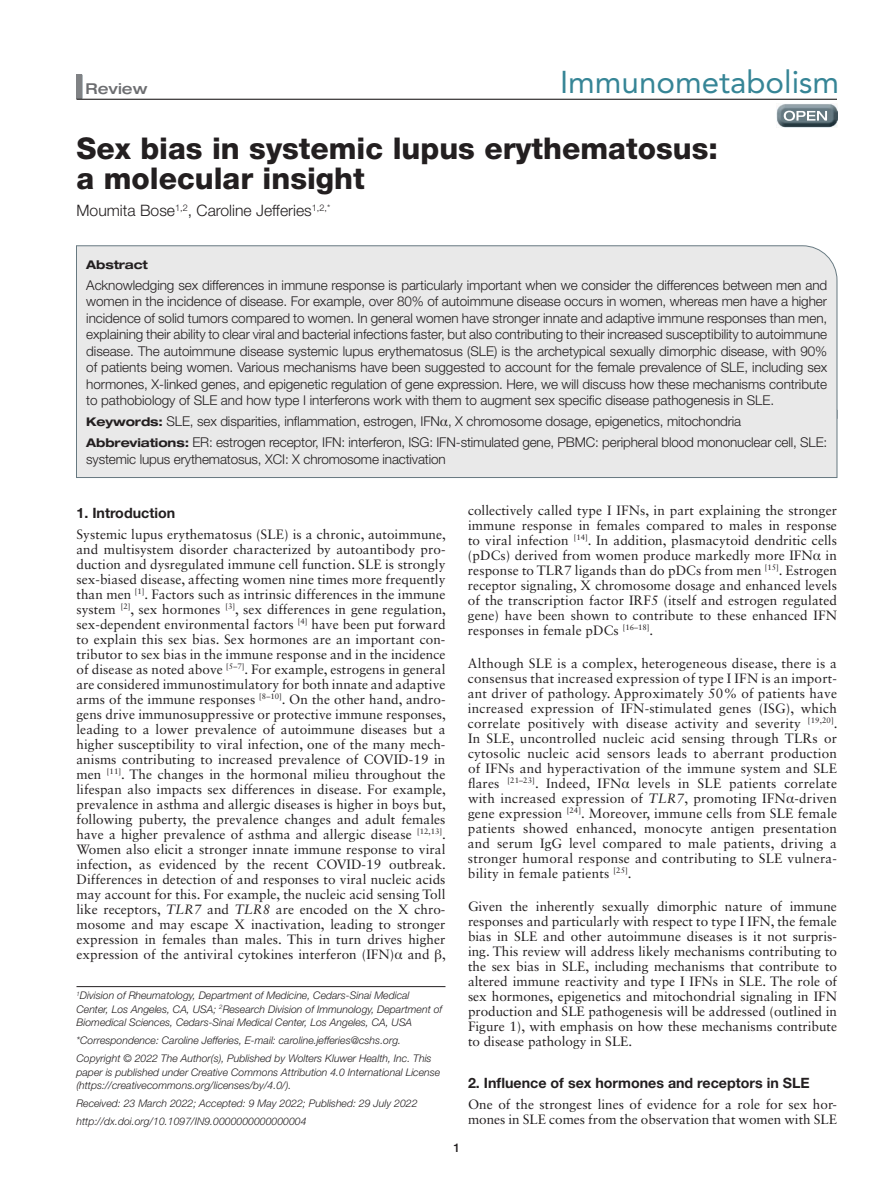
<style>
.page{position:relative;width:891px;height:1188px;background:#fff}
.page>*{position:absolute;margin:0;border:0;box-sizing:border-box;transform-origin:0 0}
.t1{font:31.35px "Avenir";color:#368596}
.t2{font:800 30px/30px "Helvetica Neue LT Std";color:#231f20}
.t3{font:300 15.75px "Helvetica Neue LT Std";color:#231f20}
.t4{font:500 expanded 15px "Helvetica Neue LT Std";color:#6c6d70}
.t5{font:700 14.25px "Helvetica Neue LT Std";color:#231f20}
.t6{font:13.5px/15px "Sabon LT Std";letter-spacing:.005em;color:#231f20;text-align:justify}
.t7{font:300 13.5px/16.5px "Helvetica Neue LT Std";letter-spacing:-.01em;color:#231f20;text-align:justify}
.t8{font:700 expanded 12px "Helvetica Neue LT Std";letter-spacing:-.01em;color:#231f20}
.t9{font:500 12px "Helvetica Neue LT Std";color:#231f20}
.t10{font:italic 300 10.5px/13.5px "Helvetica Neue LT Std";color:#231f20}
.s1{font-weight:700;font-stretch:expanded;font-size:12px}
.s2{font-family:"Gandhari Unicode";font-weight:400}
.s3{font-style:italic}
.s4{font-family:"Gandhari Unicode"}
</style>
<div class="page">
<div style="left:76px;top:74px;width:6px;height:25px;background:#808285"></div>
<hr style="left:76px;top:99px;width:761px;height:1px;background:#231f20">
<img style="left:776px;top:104px;width:61px;height:24px">
<svg style="left:784px;top:111px;width:43px;height:10px"></svg>
<div style="left:76px;top:245px;width:762px;height:174px;background:#e9e9e9"></div>
<div style="left:76px;top:410px;width:761px;height:68px;background:#e9e9e9"></div>
<div style="left:76px;top:410px;width:761px;height:68px;border:1px solid #677981"></div>
<hr style="left:76px;top:986px;width:370px;height:1px;background:#231f20">
<p class="t4" style="left:86px;top:80px;width:63px">Review</p>
<h1 class="t1" style="left:560px;top:64px;width:281px">Immunometabolism</h1>
<h2 class="t2" style="left:76px;top:134px;width:643px">Sex bias in systemic lupus erythematosus: a molecular insight</h2>
<p class="t3" style="left:76px;top:201px;width:255px">Moumita Bose<sup>1,2</sup>, Caroline Jefferies<sup>1,2,*</sup></p>
<p class="t8" style="left:86px;top:257px;width:63px">Abstract</p>
<p class="t7" style="left:86px;top:277px;width:743px">Acknowledging sex differences in immune response is particularly important when we consider the differences between men and women in the incidence of disease. For example, over 80% of autoimmune disease occurs in women, whereas men have a higher incidence of solid tumors compared to women. In general women have stronger innate and adaptive immune responses than men, explaining their ability to clear viral and bacterial infections faster, but also contributing to their increased susceptibility to autoimmune disease. The autoimmune disease systemic lupus erythematosus (SLE) is the archetypical sexually dimorphic disease, with 90% of patients being women. Various mechanisms have been suggested to account for the female prevalence of SLE, including sex hormones, X-linked genes, and epigenetic regulation of gene expression. Here, we will discuss how these mechanisms contribute to pathobiology of SLE and how type I interferons work with them to augment sex specific disease pathogenesis in SLE.</p>
<p class="t7" style="left:86px;top:411px;width:743px;line-height:21px"><span class="s1">Keywords:</span> SLE, sex disparities, inflammation, estrogen, IFN<span class="s2">α</span>, X chromosome dosage, epigenetics, mitochondria<br><span class="s1">Abbreviations:</span> ER: estrogen receptor, IFN: interferon, ISG: IFN-stimulated gene, PBMC: peripheral blood mononuclear cell, SLE:</p>
<p class="t7" style="left:86px;top:451px;width:361px">systemic lupus erythematosus, XCI: X chromosome inactivation</p>
<p class="t5" style="left:76px;top:504px;width:100px">1. Introduction</p>
<p class="t6" style="left:76px;top:527px;width:371px">Systemic lupus erythematosus (SLE) is a chronic, autoimmune, and multisystem disorder characterized by autoantibody pro&shy;duction and dysregulated immune cell function. SLE is strongly sex-biased disease, affecting women nine times more frequently than men <sup>[1]</sup>. Factors such as intrinsic differences in the immune system <sup>[2]</sup>, sex hormones <sup>[3]</sup>, sex differences in gene regulation, sex-dependent environmental factors <sup>[4]</sup> have been put forward to explain this sex bias. Sex hormones are an important con&shy;tributor to sex bias in the immune response and in the incidence of disease as noted above <sup>[5–7]</sup>. For example, estrogens in general are considered immunostimulatory for both innate and adaptive arms of the immune responses <sup>[8–10]</sup>. On the other hand, andro&shy;gens drive immunosuppressive or protective immune responses, leading to a lower prevalence of autoimmune diseases but a higher susceptibility to viral infection, one of the many mech&shy;anisms contributing to increased prevalence of COVID-19 in men <sup>[11]</sup>. The changes in the hormonal milieu throughout the lifespan also impacts sex differences in disease. For example, prevalence in asthma and allergic diseases is higher in boys but, following puberty, the prevalence changes and adult females have a higher prevalence of asthma and allergic disease <sup>[12,13]</sup>.<br>Women also elicit a stronger innate immune response to viral infection, as evidenced by the recent COVID-19 outbreak.<br>Differences in detection of and responses to viral nucleic acids may account for this. For example, the nucleic acid sensing Toll like receptors, <span class="s3">TLR7</span> and <span class="s3">TLR8</span> are encoded on the X chro&shy;mosome and may escape X inactivation, leading to stronger expression in females than males. This in turn drives higher expression of the antiviral cytokines interferon (IFN)<span class="s4">α</span> and <span class="s4">β</span>,</p>
<p class="t10" style="left:76px;top:988px;width:367px"><sup>1</sup>Division of Rheumatology, Department of Medicine, Cedars-Sinai Medical<br>Center, Los Angeles, CA, USA; <sup>2</sup>Research Division of Immunology, Department of<br>Biomedical Sciences, Cedars-Sinai Medical Center, Los Angeles, CA, USA</p>
<p class="t10" style="left:76px;top:1031px;width:357px;line-height:18px">*Correspondence: Caroline Jefferies, E-mail: caroline.jefferies@cshs.org.<br>Copyright © 2022 The Author(s), Published by Wolters Kluwer Health, Inc. This</p>
<p class="t10" style="left:76px;top:1065px;width:365px">paper is published under Creative Commons Attribution 4.0 International License (https://creativecommons.org/licenses/by/4.0/).</p>
<p class="t10" style="left:76px;top:1094px;width:343px;line-height:18px">Received: 23 March 2022; Accepted: 9 May 2022; Published: 29 July 2022 http://dx.doi.org/10.1097/IN9.0000000000000004</p>
<p class="t9" style="left:453px;top:1140px;width:8px">1</p>
<p class="t6" style="left:468px;top:503px;width:371px">collectively called type I IFNs, in part explaining the stronger immune response in females compared to males in response to viral infection <sup>[14]</sup>. In addition, plasmacytoid dendritic cells (pDCs) derived from women produce markedly more IFN<span class="s4">α</span> in response to TLR7 ligands than do pDCs from men <sup>[15]</sup>. Estrogen receptor signaling, X chromosome dosage and enhanced levels of the transcription factor IRF5 (itself and estrogen regulated gene) have been shown to contribute to these enhanced IFN responses in female pDCs <sup>[16–18]</sup>.</p>
<p class="t6" style="left:468px;top:656px;width:371px">Although SLE is a complex, heterogeneous disease, there is a consensus that increased expression of type I IFN is an import&shy;ant driver of pathology. Approximately 50% of patients have increased expression of IFN-stimulated genes (ISG), which correlate positively with disease activity and severity <sup>[19,20]</sup>.<br>In SLE, uncontrolled nucleic acid sensing through TLRs or cytosolic nucleic acid sensors leads to aberrant production of IFNs and hyperactivation of the immune system and SLE flares <sup>[21–23]</sup>. Indeed, IFN<span class="s4">α</span> levels in SLE patients correlate with increased expression of <span class="s3">TLR7</span>, promoting IFN<span class="s4">α</span>-driven gene expression <sup>[24]</sup>. Moreover, immune cells from SLE female patients showed enhanced, monocyte antigen presentation and serum IgG level compared to male patients, driving a stronger humoral response and contributing to SLE vulnera&shy;bility in female patients <sup>[25]</sup>.</p>
<p class="t6" style="left:468px;top:899px;width:371px">Given the inherently sexually dimorphic nature of immune responses and particularly with respect to type I IFN, the female bias in SLE and other autoimmune diseases is it not surpris&shy;ing. This review will address likely mechanisms contributing to the sex bias in SLE, including mechanisms that contribute to altered immune reactivity and type I IFNs in SLE. The role of sex hormones, epigenetics and mitochondrial signaling in IFN production and SLE pathogenesis will be addressed (outlined in Figure 1), with emphasis on how these mechanisms contribute to disease pathology in SLE.</p>
<p class="t5" style="left:468px;top:1074px;width:343px">2. Influence of sex hormones and receptors in SLE</p>
<p class="t6" style="left:468px;top:1097px;width:370px">One of the strongest lines of evidence for a role for sex hor&shy;mones in SLE comes from the observation that women with SLE</p>
</div>
